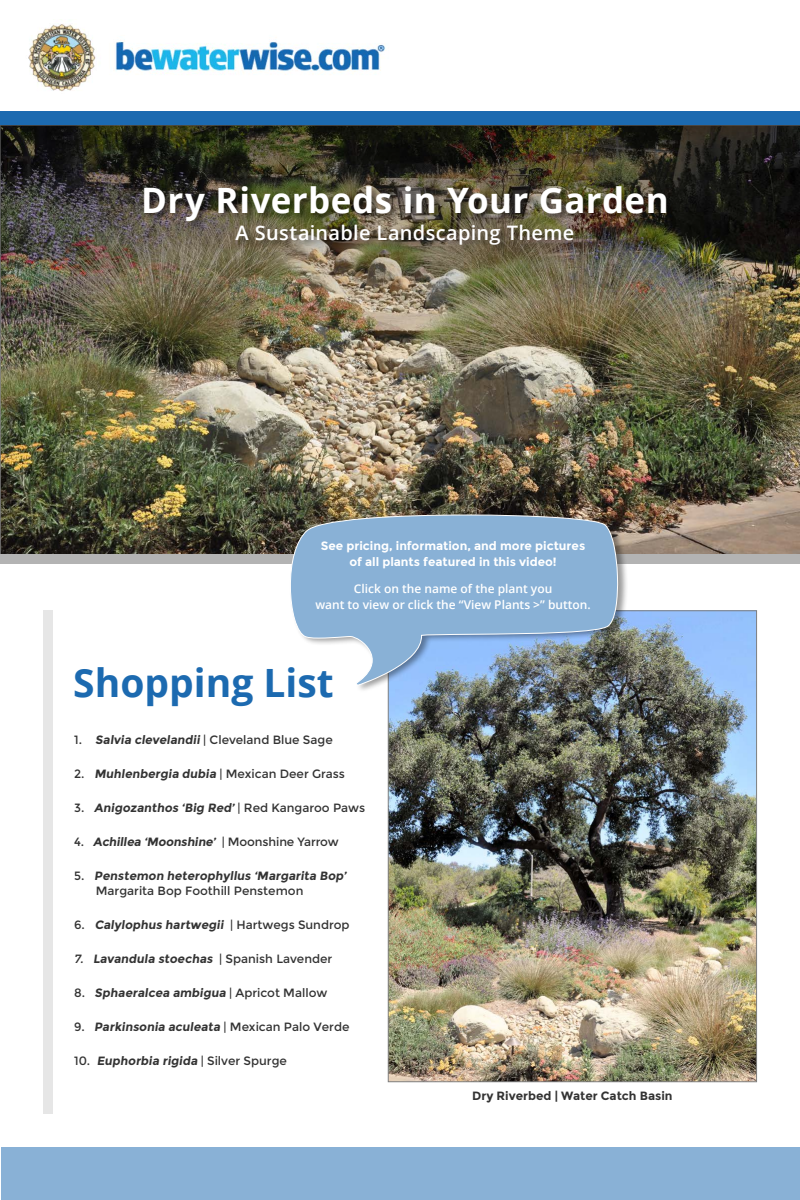
<style>
.page{position:relative;width:800px;height:1200px;background:#fff}
.page>*{position:absolute;margin:0;border:0;box-sizing:border-box;transform-origin:0 0}
.t1{font:700 39px "Open Sans";color:#1c6ab0}
.t2{font:700 35px "Open Sans";letter-spacing:.01em;color:#fff}
.t3{font:600 20px "Open Sans";letter-spacing:.015em;color:#fff}
.t4{font:700 12px/15px "Montserrat";color:#333}
.t5{font:12px "Montserrat";color:#333}
.t6{font:700 12px/16px "Montserrat";color:#fff;text-align:center}
.t7{font:600 12px/16px "Open Sans";color:#fff;text-align:center}
.s1{font-weight:700}
.s2{font-weight:400}
</style>
<div class="page">
<div style="left:43px;top:610px;width:10px;height:504px;background:#e6e6e6"></div>
<img style="left:0;top:392px;width:800px;height:162px">
<img style="left:390px;top:612px;width:365px;height:468px">
<div style="left:1px;top:1147px;width:799px;height:53px;background:#89b1d6"></div>
<div style="left:0;top:554px;width:800px;height:10px;background:#b3b3b3"></div>
<div style="left:0;top:112px;width:800px;height:13px;background:#1c6ab0"></div>
<div style="left:289px;top:511px;width:340px;height:182px;background:#000;opacity:.4"></div>
<svg style="left:289px;top:514px;width:329px;height:172px;background:#8faecc"></svg>
<img style="left:28px;top:24px;width:358px;height:68px">
<img style="left:0;top:125px;width:800px;height:267px">
<div style="left:143px;top:185px;width:533px;height:46px;background:#000;opacity:.51"></div>
<div style="left:235px;top:224px;width:348px;height:31px;background:#000;opacity:.51"></div>
<h2 class="t2" style="left:141px;top:176px;width:529px">Dry Riverbeds in Your Garden</h2>
<h3 class="t3" style="left:236px;top:219px;width:340px">A Sustainable Landscaping Theme</h3>
<p class="t6" style="left:321px;top:537px;width:266px">See pricing, information, and more pictures of all plants featured in this video!</p>
<p class="t7" style="left:315px;top:580px;width:277px">Click on the name of the plant you<br>want to view or click the “View Plants &gt;” button.</p>
<h1 class="t1" style="left:73px;top:655px;width:262px">Shopping List</h1>
<p class="t5" style="left:74px;top:732px;width:260px">1. <span class="s1">Salvia clevelandii</span> | Cleveland Blue Sage</p>
<p class="t5" style="left:74px;top:766px;width:272px">2 . <span class="s1">Muhlenbergia dubia</span> | M exi ca n D ee r G ra ss</p>
<p class="t4" style="left:74px;top:800px;width:292px"><span class="s2">3 .</span> Anigozanthos ‘Big Red’ <span class="s2">| R e d Ka n g a ro o Pa ws</span></p>
<p class="t4" style="left:74px;top:834px;width:266px"><span class="s2">4 .</span> Achillea ‘Moonshine’ <span class="s2">| M o o n s h i n e Ya r row</span></p>
<p class="t4" style="left:96px;top:868px;width:254px;text-indent:-22px"><span class="s2">5 .</span> Penstemon heterophyllus ‘Margarita Bop’<br><span class="s2">Margarita Bop Foothill Penstemon</span></p>
<p class="t4" style="left:74px;top:917px;width:277px"><span class="s2">6 .</span> Calylophus hartwegii <span class="s2">| H a rtwe g s S u n d ro p</span></p>
<p class="t5" style="left:74px;top:951px;width:260px">7. <span class="s1">Lavandula stoechas</span> | S p a n i s h Lave n d e r</p>
<p class="t4" style="left:74px;top:985px;width:255px"><span class="s2">8 .</span> Sphaeralcea ambigua <span class="s2">| Ap r i cot M a l l ow</span></p>
<p class="t5" style="left:74px;top:1019px;width:277px">9 . <span class="s1">Parkinsonia aculeata</span> | M ex i ca n Pa l o Ve rd e</p>
<p class="t5" style="left:74px;top:1053px;width:214px">1 0 . <span class="s1">Euphorbia rigida</span> | S i l ve r S p u rg e</p>
<p class="t4" style="left:472px;top:1088px;width:202px">Dry Riverbed | Water Catch Basin</p>
</div>
